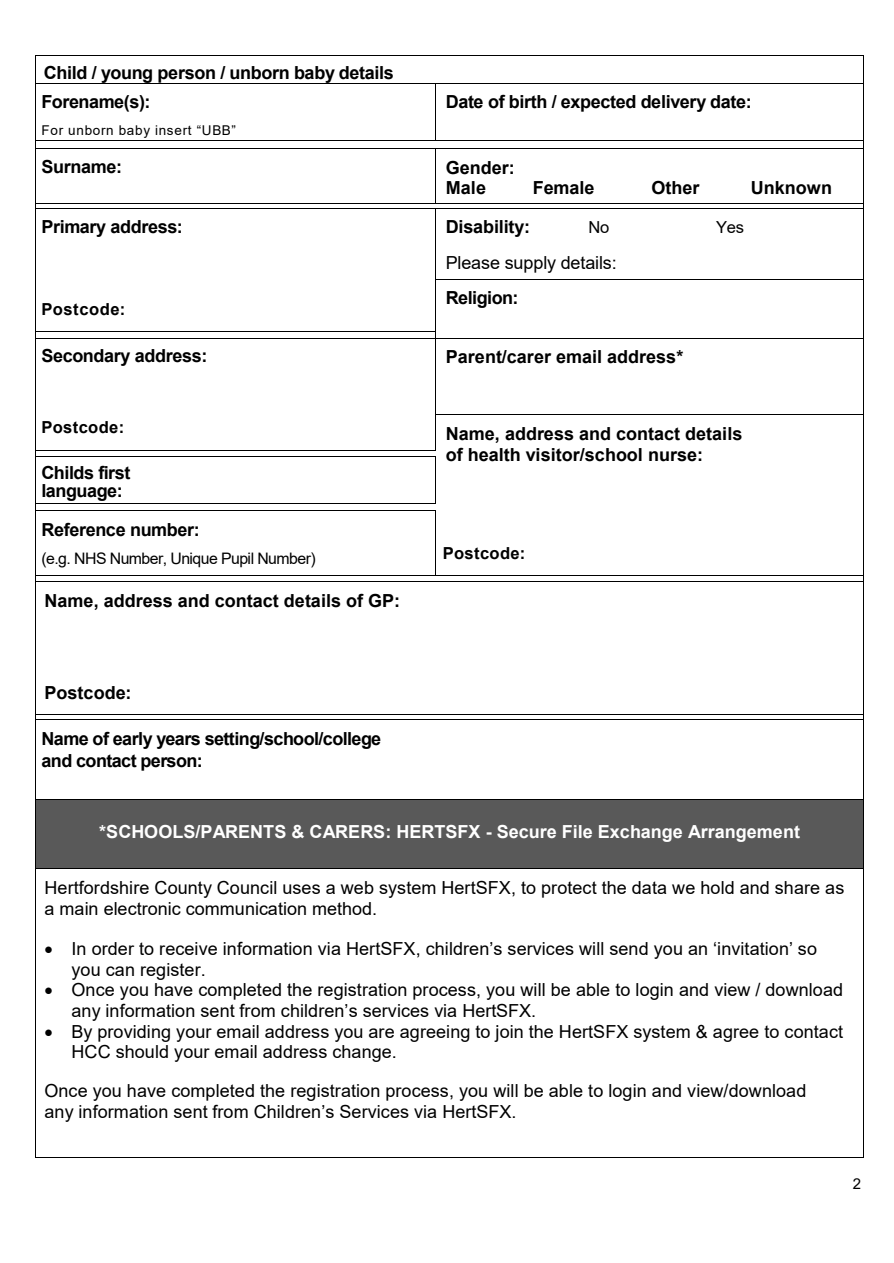
<style>
.page{position:relative;width:894px;height:1263px;background:#fff}
.page>*{position:absolute;margin:0;border:0;box-sizing:border-box;transform-origin:0 0}
.t1{font:18px/20.7px "Arial";letter-spacing:.005em;color:#000}
.t2{font:700 18px/21.6px "Arial";letter-spacing:-.015em;color:#000}
.t3{font:700 18px "Arial";color:#fff}
.t4{font:700 16.5px "Arial";letter-spacing:.02em;color:#000}
.t5{font:16.5px "Arial";color:#000}
.t6{font:15.9px "Arial";letter-spacing:-.035em;color:#000}
.t7{font:15px "Arial";color:#000}
.t8{font:13.5px "Arial";letter-spacing:.05em;color:#000}
</style>
<div class="page">
<hr style="left:36px;top:55px;width:827px;height:1px;background:#000">
<svg style="left:35px;top:55px;width:1px;height:29px"></svg>
<hr style="left:36px;top:83px;width:399px;height:1px;background:#000">
<hr style="left:435px;top:83px;width:428px;height:1px;background:#000">
<svg style="left:863px;top:55px;width:1px;height:29px"></svg>
<hr style="left:35px;top:84px;width:1px;height:56px;background:#000">
<hr style="left:435px;top:84px;width:1px;height:56px;background:#000">
<hr style="left:863px;top:84px;width:1px;height:56px;background:#000">
<hr style="left:36px;top:140px;width:399px;height:1px;background:#000">
<hr style="left:435px;top:140px;width:428px;height:1px;background:#000">
<hr style="left:36px;top:148px;width:399px;height:1px;background:#000">
<hr style="left:435px;top:148px;width:428px;height:1px;background:#000">
<hr style="left:35px;top:149px;width:1px;height:54px;background:#000">
<hr style="left:435px;top:149px;width:1px;height:54px;background:#000">
<hr style="left:863px;top:149px;width:1px;height:54px;background:#000">
<hr style="left:36px;top:203px;width:399px;height:1px;background:#000">
<hr style="left:436px;top:203px;width:427px;height:1px;background:#000">
<hr style="left:36px;top:208px;width:399px;height:1px;background:#000">
<hr style="left:436px;top:208px;width:427px;height:1px;background:#000">
<hr style="left:35px;top:209px;width:1px;height:70px;background:#000">
<hr style="left:435px;top:209px;width:1px;height:70px;background:#000">
<hr style="left:863px;top:209px;width:1px;height:70px;background:#000">
<hr style="left:435px;top:279px;width:428px;height:1px;background:#000">
<hr style="left:35px;top:280px;width:1px;height:51px;background:#000">
<hr style="left:435px;top:280px;width:1px;height:51px;background:#000">
<hr style="left:863px;top:280px;width:1px;height:51px;background:#000">
<hr style="left:36px;top:331px;width:399px;height:1px;background:#000">
<hr style="left:36px;top:338px;width:399px;height:1px;background:#000">
<hr style="left:435px;top:338px;width:428px;height:1px;background:#000">
<hr style="left:35px;top:338px;width:1px;height:76px;background:#000">
<hr style="left:435px;top:338px;width:1px;height:76px;background:#000">
<hr style="left:863px;top:338px;width:1px;height:76px;background:#000">
<hr style="left:435px;top:414px;width:428px;height:1px;background:#000">
<hr style="left:35px;top:415px;width:1px;height:35px;background:#000">
<hr style="left:435px;top:415px;width:1px;height:35px;background:#000">
<hr style="left:863px;top:415px;width:1px;height:35px;background:#000">
<hr style="left:36px;top:450px;width:399px;height:1px;background:#000">
<hr style="left:36px;top:456px;width:399px;height:1px;background:#000">
<hr style="left:35px;top:457px;width:1px;height:46px;background:#000">
<hr style="left:435px;top:457px;width:1px;height:46px;background:#000">
<hr style="left:863px;top:457px;width:1px;height:46px;background:#000">
<hr style="left:36px;top:503px;width:399px;height:1px;background:#000">
<hr style="left:36px;top:510px;width:399px;height:1px;background:#000">
<hr style="left:35px;top:511px;width:1px;height:64px;background:#000">
<hr style="left:435px;top:511px;width:1px;height:64px;background:#000">
<hr style="left:863px;top:511px;width:1px;height:64px;background:#000">
<hr style="left:36px;top:575px;width:399px;height:1px;background:#000">
<hr style="left:435px;top:575px;width:428px;height:1px;background:#000">
<hr style="left:36px;top:582px;width:827px;height:1px;background:#000">
<hr style="left:35px;top:582px;width:1px;height:132px;background:#000">
<hr style="left:863px;top:582px;width:1px;height:132px;background:#000">
<hr style="left:36px;top:714px;width:827px;height:1px;background:#000">
<hr style="left:36px;top:719px;width:827px;height:1px;background:#000">
<hr style="left:35px;top:720px;width:1px;height:80px;background:#000">
<hr style="left:863px;top:720px;width:1px;height:80px;background:#000">
<div style="left:36px;top:800px;width:827px;height:68px;background:#595959"></div>
<hr style="left:36px;top:800px;width:827px;height:1px;background:#000">
<hr style="left:35px;top:800px;width:1px;height:68px;background:#000">
<hr style="left:863px;top:800px;width:1px;height:68px;background:#000">
<hr style="left:36px;top:868px;width:827px;height:1px;background:#000">
<hr style="left:35px;top:868px;width:1px;height:289px;background:#000">
<hr style="left:36px;top:1157px;width:827px;height:1px;background:#000">
<hr style="left:863px;top:868px;width:1px;height:289px;background:#000">
<p class="t2" style="left:44px;top:62px;width:351px">Child / young person / unborn baby details</p>
<p class="t2" style="left:41px;top:91px;width:110px">Forename(s):</p>
<p class="t8" style="left:41px;top:121px;width:196px">For unborn baby insert “UBB”</p>
<p class="t2" style="left:445px;top:91px;width:307px">Date of birth / expected delivery date:</p>
<p class="t2" style="left:41px;top:156px;width:82px">Surname:</p>
<p class="t2" style="left:446px;top:157px;width:70px;line-height:20.7px">Gender:<br>Male</p>
<p class="t2" style="left:651px;top:177px;width:50px">Other</p>
<p class="t2" style="left:532px;top:177px;width:63px">Female</p>
<p class="t2" style="left:750px;top:177px;width:83px">Unknown</p>
<p class="t2" style="left:41px;top:216px;width:143px">Primary address:</p>
<p class="t4" style="left:41px;top:298px;width:85px">Postcode:</p>
<p class="t2" style="left:41px;top:345px;width:167px">Secondary address:</p>
<p class="t4" style="left:41px;top:415px;width:84px">Postcode:</p>
<p class="t2" style="left:41px;top:464px;width:90px;line-height:18px">Childs first language:</p>
<p class="t2" style="left:41px;top:519px;width:160px">Reference number:</p>
<p class="t6" style="left:41px;top:548px;width:276px">(e.g. NHS Number, Unique Pupil Number)</p>
<p class="t2" style="left:44px;top:590px;width:357px">Name, address and contact details of GP:</p>
<p class="t2" style="left:445px;top:216px;width:86px">Disability:</p>
<p class="t5" style="left:588px;top:216px;width:22px">No</p>
<p class="t5" style="left:715px;top:216px;width:30px">Yes</p>
<p class="t1" style="left:445px;top:252px;width:172px">Please supply details:</p>
<p class="t2" style="left:445px;top:287px;width:74px">Religion:</p>
<p class="t2" style="left:445px;top:346px;width:239px">Parent/carer email address*</p>
<p class="t2" style="left:445px;top:423px;width:298px">Name, address and contact details of health visitor/school nurse:</p>
<p class="t4" style="left:442px;top:541px;width:84px">Postcode:</p>
<p class="t2" style="left:44px;top:682px;width:88px">Postcode:</p>
<p class="t2" style="left:41px;top:728px;width:341px">Name of early years setting/school/college and contact person:</p>
<p class="t3" style="left:99px;top:819px;width:702px">*SCHOOLS/PARENTS &amp; CARERS: HERTSFX - Secure File Exchange Arrangement</p>
<p class="t1" style="left:44px;top:877px;width:801px">Hertfordshire County Council uses a web system HertSFX, to protect the data we hold and share as a main electronic communication method.</p>
<p class="t1" style="left:71px;top:938px;width:746px;text-indent:-27px">• In order to receive information via HertSFX, children’s services will send you an ‘invitation’ so you can register.</p>
<p class="t1" style="left:71px;top:979px;width:772px;text-indent:-27px">• Once you have completed the registration process, you will be able to login and view / download any information sent from children’s services via HertSFX.</p>
<p class="t1" style="left:71px;top:1021px;width:772px;text-indent:-27px">• By providing your email address you are agreeing to join the HertSFX system &amp; agree to contact<br>HCC should your email address change.</p>
<p class="t1" style="left:44px;top:1080px;width:763px">Once you have completed the registration process, you will be able to login and view/download any information sent from Children’s Services via HertSFX.</p>
<p class="t7" style="left:852px;top:1174px;width:10px">2</p>
</div>
